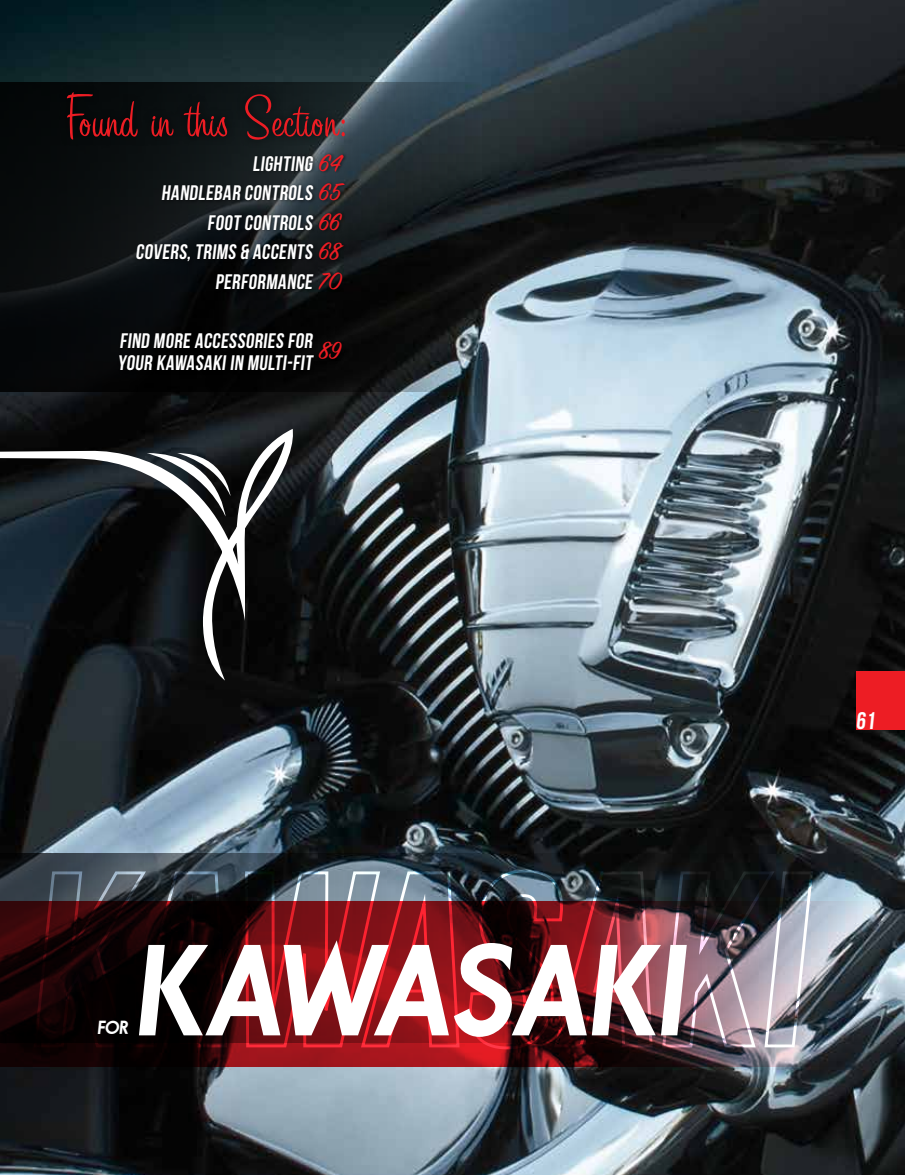
<style>
.page{position:relative;width:905px;height:1175px;background:#fff}
.page>*{position:absolute;margin:0;border:0;box-sizing:border-box;transform-origin:0 0}
.t1{font:127.5px "Fundamental Brigade Schwer";color:#fff}
.t2{font:60px "Sign Painter House Casual";letter-spacing:.015em;color:#ed1d24}
.t3{font:27px "Sign Painter House Script";color:#ed1d24}
.t4{font:24px "Bebas Neue";color:#fff}
.t5{font:21px/29.4px "Bebas Neue";color:#fff;text-align:right}
.t6{font:18.45px "Fundamental Brigade Schwer";color:#fff}
.s1{font-family:"Sign Painter House Script";font-size:27px;color:#ed1d24}
</style>
<div class="page">
<img style="left:0;top:0;width:904px;height:1174px">
<svg style="left:0;top:83px;width:479px;height:309px;background:#14191b"></svg>
<div style="left:118px;top:152px;width:230px;height:222px;background:#000;opacity:.55"></div>
<svg style="left:0;top:853px;width:904px;height:48px;background:#2b343b"></svg>
<img style="left:0;top:901px;width:904px;height:165px">
<svg style="left:32px;top:869px;width:197px;height:180px;background:#180f11"></svg>
<svg style="left:243px;top:868px;width:411px;height:182px;background:#782229"></svg>
<img style="left:660px;top:870px;width:154px;height:179px">
<svg style="left:0;top:429px;width:298px;height:251px;background:#212629"></svg>
<svg style="left:147px;top:453px;width:83px;height:63px"></svg>
<svg style="left:0;top:702px;width:399px;height:7px;background:#111417"></svg>
<div style="left:58px;top:84px;width:296px;height:65px;background:#000;opacity:.75"></div>
<div style="left:855px;top:671px;width:49px;height:58px;background:#ed1d24"></div>
<p class="t2" style="left:67px;top:85px;width:282px">Found in this Section:</p>
<p class="t5" style="left:135px;top:149px;width:207px">LIGHTING <span class="s1">64<br></span>HANDLEBAR CONTROLS <span class="s1">65<br></span>FOOT CONTROLS <span class="s1">66<br></span>COVERS, TRIMS &amp; ACCENTS <span class="s1">68<br></span>PERFORMANCE <span class="s1">70</span></p>
<p class="t5" style="left:117px;top:329px;width:183px;line-height:22.5px">FOR<br>YOUR KAWASA KI IN MULTI -FIT</p>
<p class="t3" style="left:319px;top:337px;width:24px">89</p>
<p class="t5" style="left:119px;top:325px;width:9px">FIND</p>
<p class="t5" style="left:153px;top:325px;width:11px">MORE</p>
<p class="t5" style="left:194px;top:325px;width:10px">ACCESSORIES</p>
<p class="t6" style="left:98px;top:1016px;width:35px">for</p>
<p class="t1" style="left:136px;top:914px;width:562px">KAWASAKI</p>
<p class="t4" style="left:855px;top:708px;width:23px">61</p>
</div>
